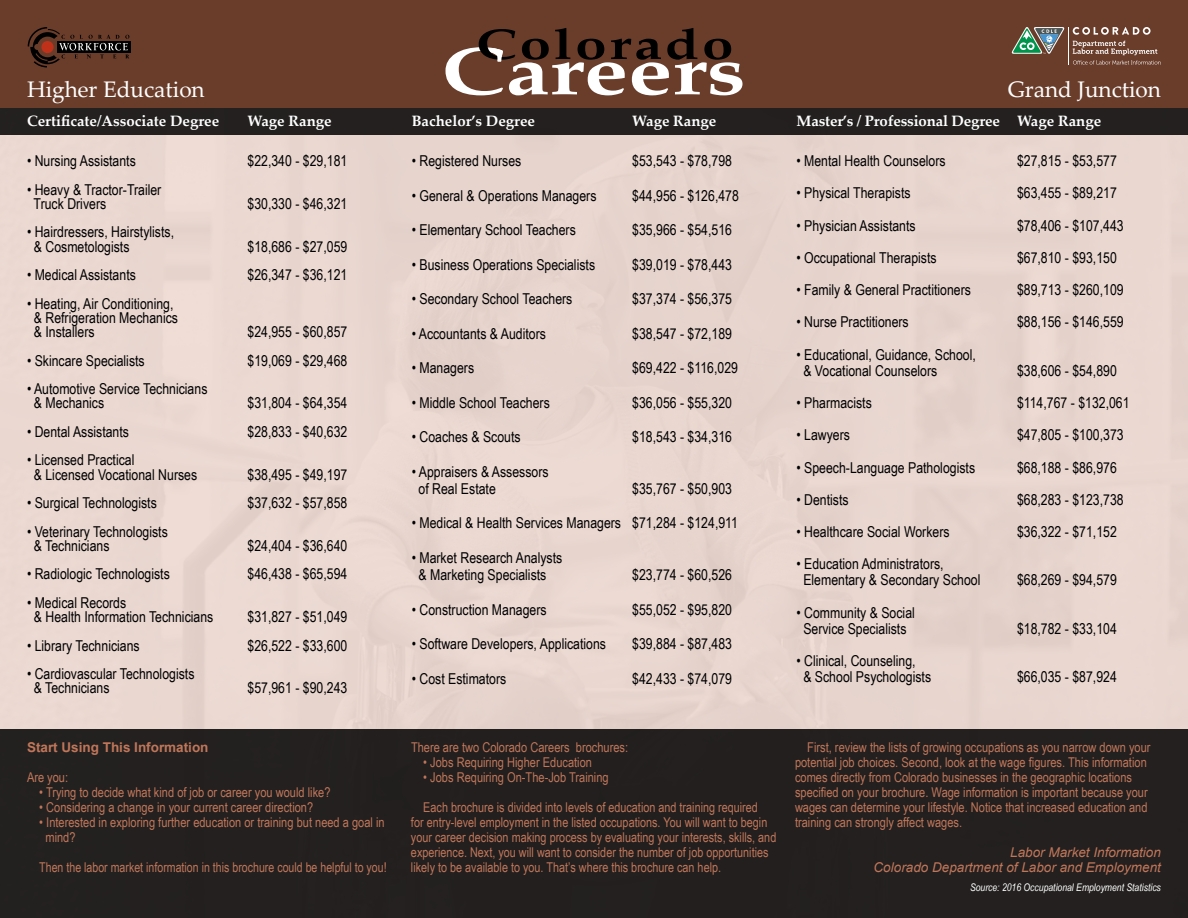
<style>
.page{position:relative;width:1188px;height:918px;background:#e8d6cf}
.page>*{position:absolute;margin:0;border:0;box-sizing:border-box;transform-origin:0 0}
.t1{font:22.5px "Palatino Linotype";color:#fff}
.t2{font:15px/14.2px "Arial Narrow";color:#000}
.t3{font:700 15px "Palatino Linotype";color:#fff}
.t4{font:13.5px/15px "Arial Narrow";color:#c1765a}
.t5{font:13.5px "Arial Narrow";color:#c1765a;scale:.96 1}
.t6{font:italic 13.5px/15px "Arial";color:#c1765a;text-align:right}
.t7{font:700 13.5px "Arial";color:#c1765a}
.t8{font:italic 10.5px "Arial Narrow";color:#fff}
</style>
<div class="page">
<div style="left:0;top:0;width:1188px;height:108px;background:#6a3d2b"></div>
<div style="left:0;top:108px;width:1188px;height:27px;background:#23201f"></div>
<div style="left:57px;top:41px;width:73px;height:11px;background:#000"></div>
<svg style="left:28px;top:27px;width:101px;height:41px"></svg>
<svg style="left:446px;top:28px;width:296px;height:67px"></svg>
<div style="left:0;top:729px;width:1188px;height:189px;background:#23201f"></div>
<svg style="left:1073px;top:27px;width:78px;height:8px"></svg>
<svg style="left:1073px;top:41px;width:88px;height:24px"></svg>
<hr style="left:1068px;top:27px;width:1px;height:37px;background:#fff">
<svg style="left:1012px;top:27px;width:53px;height:27px"></svg>
<h1 class="t1" style="left:27px;top:74px;width:179px">Higher Education</h1>
<p class="t3" style="left:27px;top:110px;width:194px">Certificate/Associate Degree</p>
<p class="t3" style="left:248px;top:110px;width:86px">Wage Range</p>
<p class="t3" style="left:412px;top:110px;width:125px">Bachelor’s Degree</p>
<p class="t3" style="left:632px;top:110px;width:86px">Wage Range</p>
<p class="t3" style="left:796px;top:110px;width:306px">Master’s / Professional Degree Wage Range</p>
<h1 class="t1" style="left:1008px;top:74px;width:155px">Grand Junction</h1>
<p class="t2" style="left:27px;top:153px;width:110px">• Nursing Assistants</p>
<p class="t2" style="left:248px;top:153px;width:101px">$22,340 - $29,181</p>
<p class="t2" style="left:34px;top:182px;width:129px;text-indent:-7px">• Heavy &amp; Tractor-Trailer<br>Truck Drivers</p>
<p class="t2" style="left:248px;top:196px;width:101px">$30,330 - $46,321</p>
<p class="t2" style="left:34px;top:224px;width:142px;text-indent:-7px">• Hairdressers, Hairstylists, &amp; Cosmetologists</p>
<p class="t2" style="left:248px;top:239px;width:101px">$18,686 - $27,059</p>
<p class="t2" style="left:27px;top:267px;width:110px">• Medical Assistants</p>
<p class="t2" style="left:248px;top:267px;width:101px">$26,347 - $36,121</p>
<p class="t2" style="left:34px;top:296px;width:146px;text-indent:-7px">• Heating, Air Conditioning, &amp; Refrigeration Mechanics &amp; Installers</p>
<p class="t2" style="left:248px;top:324px;width:101px">$24,955 - $60,857</p>
<p class="t2" style="left:27px;top:353px;width:119px">• Skincare Specialists</p>
<p class="t2" style="left:248px;top:353px;width:101px">$19,069 - $29,468</p>
<p class="t2" style="left:34px;top:381px;width:175px;text-indent:-7px">• Automotive Service Technicians &amp; Mechanics</p>
<p class="t2" style="left:248px;top:395px;width:101px">$31,804 - $64,354</p>
<p class="t2" style="left:27px;top:424px;width:104px">• Dental Assistants</p>
<p class="t2" style="left:248px;top:424px;width:101px">$28,833 - $40,632</p>
<p class="t2" style="left:34px;top:452px;width:165px;text-indent:-7px">• Licensed Practical<br>&amp; Licensed Vocational Nurses</p>
<p class="t2" style="left:248px;top:467px;width:101px">$38,495 - $49,197</p>
<p class="t2" style="left:27px;top:495px;width:131px">• Surgical Technologists</p>
<p class="t2" style="left:248px;top:495px;width:101px">$37,632 - $57,858</p>
<p class="t2" style="left:34px;top:524px;width:135px;text-indent:-7px">• Veterinary Technologists &amp; Technicians</p>
<p class="t2" style="left:248px;top:538px;width:101px">$24,404 - $36,640</p>
<p class="t2" style="left:27px;top:566px;width:144px">• Radiologic Technologists</p>
<p class="t2" style="left:248px;top:566px;width:101px">$46,438 - $65,594</p>
<p class="t2" style="left:34px;top:595px;width:181px;text-indent:-7px">• Medical Records<br>&amp; Health Information Technicians</p>
<p class="t2" style="left:248px;top:609px;width:101px">$31,827 - $51,049</p>
<p class="t2" style="left:27px;top:638px;width:114px">• Library Technicians</p>
<p class="t2" style="left:248px;top:638px;width:101px">$26,522 - $33,600</p>
<p class="t2" style="left:34px;top:666px;width:162px;text-indent:-7px">• Cardiovascular Technologists &amp; Technicians</p>
<p class="t2" style="left:248px;top:680px;width:101px">$57,961 - $90,243</p>
<p class="t7" style="left:27px;top:739px;width:183px">Start Using This Information</p>
<p class="t4" style="left:27px;top:770px;width:43px">Are you:</p>
<p class="t4" style="left:39px;top:785px;width:293px">• Trying to decide what kind of job or career you would like?</p>
<p class="t4" style="left:39px;top:800px;width:275px">• Considering a change in your current career direction?</p>
<p class="t4" style="left:45px;top:815px;width:341px;text-indent:-6px">• Interested in exploring further education or training but need a goal in mind?</p>
<p class="t5" style="left:39px;top:858px;width:363px">Then the labor market information in this brochure could be helpful to you!</p>
<p class="t2" style="left:412px;top:153px;width:111px">• Registered Nurses</p>
<p class="t2" style="left:632px;top:153px;width:101px">$53,543 - $78,798</p>
<p class="t2" style="left:412px;top:188px;width:186px">• General &amp; Operations Managers</p>
<p class="t2" style="left:632px;top:188px;width:108px">$44,956 - $126,478</p>
<p class="t2" style="left:412px;top:222px;width:166px">• Elementary School Teachers</p>
<p class="t2" style="left:632px;top:222px;width:101px">$35,966 - $54,516</p>
<p class="t2" style="left:412px;top:257px;width:185px">• Business Operations Specialists</p>
<p class="t2" style="left:632px;top:257px;width:101px">$39,019 - $78,443</p>
<p class="t2" style="left:412px;top:291px;width:162px">• Secondary School Teachers</p>
<p class="t2" style="left:632px;top:291px;width:101px">$37,374 - $56,375</p>
<p class="t2" style="left:412px;top:326px;width:136px">• Accountants &amp; Auditors</p>
<p class="t2" style="left:632px;top:326px;width:101px">$38,547 - $72,189</p>
<p class="t2" style="left:412px;top:360px;width:64px">• Managers</p>
<p class="t2" style="left:632px;top:360px;width:107px">$69,422 - $116,029</p>
<p class="t2" style="left:412px;top:395px;width:140px">• Middle School Teachers</p>
<p class="t2" style="left:632px;top:395px;width:101px">$36,056 - $55,320</p>
<p class="t2" style="left:412px;top:429px;width:110px">• Coaches &amp; Scouts</p>
<p class="t2" style="left:632px;top:429px;width:101px">$18,543 - $34,316</p>
<p class="t2" style="left:419px;top:462px;width:132px;line-height:17.2px;text-indent:-7px">• Appraisers &amp; Assessors of Real Estate</p>
<p class="t2" style="left:632px;top:481px;width:101px">$35,767 - $50,903</p>
<p class="t2" style="left:412px;top:515px;width:328px">• Medical &amp; Health Services Managers $71,284 - $124,911</p>
<p class="t2" style="left:419px;top:548px;width:145px;line-height:17.2px;text-indent:-7px">• Market Research Analysts &amp; Marketing Specialists</p>
<p class="t2" style="left:632px;top:567px;width:101px">$23,774 - $60,526</p>
<p class="t2" style="left:412px;top:602px;width:136px">• Construction Managers</p>
<p class="t2" style="left:632px;top:602px;width:101px">$55,052 - $95,820</p>
<p class="t2" style="left:412px;top:636px;width:196px">• Software Developers, Applications</p>
<p class="t2" style="left:632px;top:636px;width:101px">$39,884 - $87,483</p>
<p class="t2" style="left:412px;top:671px;width:96px">• Cost Estimators</p>
<p class="t2" style="left:632px;top:671px;width:101px">$42,433 - $74,079</p>
<p class="t2" style="left:796px;top:153px;width:151px">• Mental Health Counselors</p>
<p class="t2" style="left:1017px;top:153px;width:101px">$27,815 - $53,577</p>
<p class="t2" style="left:796px;top:185px;width:116px">• Physical Therapists</p>
<p class="t2" style="left:1017px;top:185px;width:101px">$63,455 - $89,217</p>
<p class="t2" style="left:796px;top:218px;width:121px">• Physician Assistants</p>
<p class="t2" style="left:1017px;top:218px;width:108px">$78,406 - $107,443</p>
<p class="t2" style="left:796px;top:250px;width:142px">• Occupational Therapists</p>
<p class="t2" style="left:1017px;top:250px;width:101px">$67,810 - $93,150</p>
<p class="t2" style="left:796px;top:282px;width:176px">• Family &amp; General Practitioners</p>
<p class="t2" style="left:1017px;top:282px;width:108px">$89,713 - $260,109</p>
<p class="t2" style="left:796px;top:314px;width:114px">• Nurse Practitioners</p>
<p class="t2" style="left:1017px;top:314px;width:108px">$88,156 - $146,559</p>
<p class="t2" style="left:803px;top:346px;width:174px;line-height:16.2px;text-indent:-7px">• Educational, Guidance, School, &amp; Vocational Counselors</p>
<p class="t2" style="left:1017px;top:363px;width:101px">$38,606 - $54,890</p>
<p class="t2" style="left:796px;top:395px;width:77px">• Pharmacists</p>
<p class="t2" style="left:1017px;top:395px;width:114px">$114,767 - $132,061</p>
<p class="t2" style="left:796px;top:427px;width:55px">• Lawyers</p>
<p class="t2" style="left:1017px;top:427px;width:108px">$47,805 - $100,373</p>
<p class="t2" style="left:796px;top:460px;width:180px">• Speech-Language Pathologists</p>
<p class="t2" style="left:1017px;top:460px;width:101px">$68,188 - $86,976</p>
<p class="t2" style="left:796px;top:492px;width:54px">• Dentists</p>
<p class="t2" style="left:1017px;top:492px;width:108px">$68,283 - $123,738</p>
<p class="t2" style="left:796px;top:524px;width:155px">• Healthcare Social Workers</p>
<p class="t2" style="left:1017px;top:524px;width:101px">$36,322 - $71,152</p>
<p class="t2" style="left:803px;top:555px;width:179px;line-height:16.2px;text-indent:-7px">• Education Administrators,<br>Elementary &amp; Secondary School</p>
<p class="t2" style="left:1017px;top:572px;width:101px">$68,269 - $94,579</p>
<p class="t2" style="left:796px;top:604px;width:120px;line-height:16.2px;text-align:center">• Community &amp; Social<br>Service Specialists</p>
<p class="t2" style="left:803px;top:652px;width:129px;line-height:16.2px;text-indent:-7px">• Clinical, Counseling,<br>&amp; School Psychologists</p>
<p class="t2" style="left:1017px;top:621px;width:101px">$18,782 - $33,104</p>
<p class="t2" style="left:1017px;top:669px;width:101px">$66,035 - $87,924</p>
<p class="t4" style="left:411px;top:740px;width:219px">There are two Colorado Careers brochures:</p>
<p class="t4" style="left:423px;top:755px;width:170px">• Jobs Requiring Higher Education</p>
<p class="t4" style="left:423px;top:770px;width:187px">• Jobs Requiring On-The-Job Training</p>
<p class="t4" style="left:411px;top:800px;width:367px;text-indent:12px">Each brochure is divided into levels of education and training required<br>for entry-level employment in the listed occupations. You will want to begin your career decision making process by evaluating your interests, skills, and experience. Next, you will want to consider the number of job opportunities likely to be available to you. That’s where this brochure can help.</p>
<p class="t4" style="left:795px;top:740px;width:357px;text-indent:12px">First, review the lists of growing occupations as you narrow down your potential job choices. Second, look at the wage figures. This information comes directly from Colorado businesses in the geographic locations specified on your brochure. Wage information is important because your wages can determine your lifestyle. Notice that increased education and training can strongly affect wages.</p>
<p class="t6" style="left:874px;top:845px;width:289px">Labor Market Information<br>Colorado Department of Labor and Employment</p>
<p class="t8" style="left:970px;top:880px;width:192px">Source: 2016 Occupational Employment Statistics</p>
</div>
